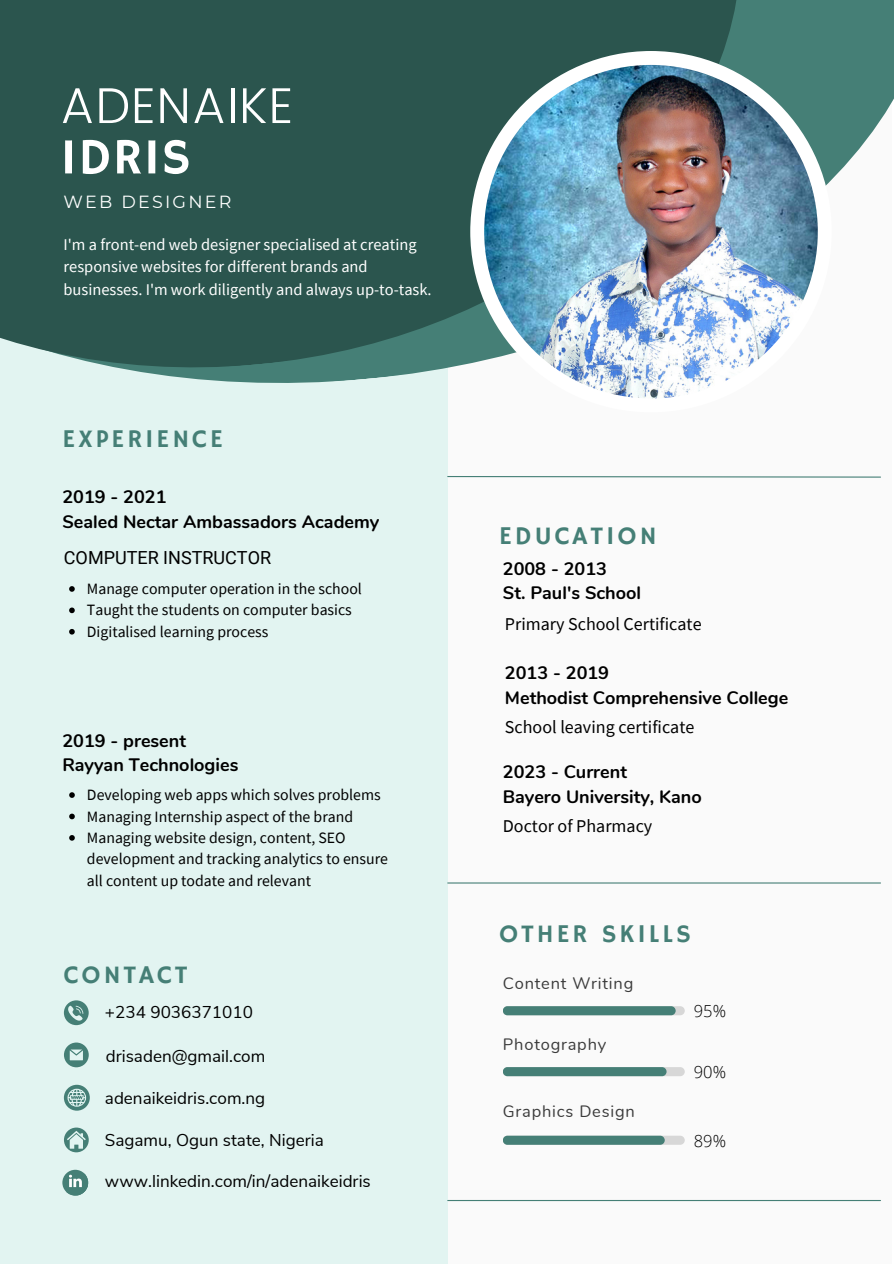
<style>
.page{position:relative;width:894px;height:1264px;background:#fff}
.page>*{position:absolute;margin:0;border:0;box-sizing:border-box;transform-origin:0 0}
.t1{font:50.7px "Hammersmith One";letter-spacing:.02em;color:#fff}
.t2{font:300 50.25px "Poppins";letter-spacing:.02em;color:#fff}
.t3{font:25.5px "Hammersmith One";letter-spacing:.115em;color:#457f76}
.t4{font:700 18px "Nunito";color:#000}
.t5{font:18px "Source Sans Pro";color:#000}
.t6{font:18px "Roboto";color:#000}
.t7{font:17.55px "Montserrat";letter-spacing:.125em;color:#fff}
.t8{font:17.1px "Nunito Sans";color:#000}
.t9{font:16.5px "Nunito";letter-spacing:.05em;color:#3b3b3b}
.t10{font:300 16.5px "Open Sans";color:#000}
.t11{font:16.35px/22.5px "Source Sans Pro";color:#fff}
.t12{font:15.75px/21.5px "Source Sans Pro";color:#000}
</style>
<div class="page">
<div style="left:444px;top:78px;width:447px;height:1185px;background:#fafafa"></div>
<div style="left:0;top:0;width:447px;height:1263px;background:#e2f4f1"></div>
<div style="left:502px;top:1006px;width:182px;height:9px;background:#d7d7d7;border-radius:5px"></div>
<div style="left:502px;top:1006px;width:173px;height:9px;background:#457f76;border-radius:5px"></div>
<svg style="left:447px;top:0;width:446px;height:410px"></svg>
<svg style="left:0;top:0;width:759px;height:391px;background:#376059"></svg>
<div style="left:502px;top:1067px;width:182px;height:9px;background:#d7d7d7;border-radius:5px"></div>
<div style="left:502px;top:1067px;width:164px;height:9px;background:#457f76;border-radius:5px"></div>
<div style="left:502px;top:1135px;width:182px;height:9px;background:#d7d7d7;border-radius:5px"></div>
<div style="left:502px;top:1135px;width:162px;height:9px;background:#457f76;border-radius:5px"></div>
<div style="left:470px;top:51px;width:361px;height:361px;background:#fff;border-radius:50%"></div>
<img style="left:484px;top:65px;width:333px;height:333px;border-radius:50%">
<svg style="left:64px;top:1000px;width:25px;height:25px"></svg>
<svg style="left:64px;top:1084px;width:26px;height:26px"></svg>
<svg style="left:64px;top:1042px;width:25px;height:25px"></svg>
<svg style="left:64px;top:1127px;width:25px;height:25px"></svg>
<svg style="left:67px;top:1130px;width:19px;height:18px"></svg>
<hr style="left:447px;top:1199px;width:433px;height:1px;background:#457f76">
<hr style="left:447px;top:882px;width:433px;height:1px;background:#457f76">
<svg style="left:447px;top:475px;width:434px;height:3px"></svg>
<svg style="left:62px;top:1169px;width:26px;height:26px"></svg>
<svg style="left:66px;top:1173px;width:23px;height:23px"></svg>
<svg style="left:69px;top:792px;width:6px;height:5px"></svg>
<svg style="left:69px;top:813px;width:6px;height:6px"></svg>
<svg style="left:69px;top:835px;width:6px;height:5px"></svg>
<svg style="left:69px;top:586px;width:6px;height:5px"></svg>
<svg style="left:69px;top:607px;width:6px;height:6px"></svg>
<svg style="left:69px;top:629px;width:6px;height:5px"></svg>
<p class="t2" style="left:60px;top:76px;width:234px">ADENAIKE</p>
<p class="t1" style="left:60px;top:128px;width:132px">IDRIS</p>
<p class="t7" style="left:64px;top:191px;width:169px">WEB DESIGNER</p>
<p class="t11" style="left:64px;top:232px;width:369px">I'm a front-end web designer specialised at creating responsive websites for different brands and businesses. I'm work diligently and always up-to-task.</p>
<p class="t3" style="left:62px;top:423px;width:162px">EXPERIENCE</p>
<p class="t4" style="left:62px;top:485px;width:106px">2019 - 2021</p>
<p class="t4" style="left:62px;top:510px;width:318px">Sealed Nectar Ambassadors Academy</p>
<p class="t6" style="left:64px;top:547px;width:209px">COMPUTER INSTRUCTOR</p>
<p class="t3" style="left:499px;top:521px;width:159px">EDUCATION</p>
<p class="t4" style="left:502px;top:556px;width:106px">2008 - 2013</p>
<p class="t4" style="left:502px;top:581px;width:140px">St. Paul's School</p>
<p class="t12" style="left:87px;top:577px;width:276px">Manage computer operation in the school</p>
<p class="t12" style="left:87px;top:599px;width:266px">Taught the students on computer basics</p>
<p class="t12" style="left:87px;top:620px;width:183px">Digitalised learning process</p>
<p class="t5" style="left:505px;top:612px;width:198px">Primary School Certificate</p>
<p class="t4" style="left:505px;top:660px;width:106px">2013 - 2019</p>
<p class="t4" style="left:505px;top:685px;width:285px">Methodist Comprehensive College</p>
<p class="t4" style="left:62px;top:728px;width:125px">2019 - present</p>
<p class="t4" style="left:62px;top:753px;width:177px">Rayyan Technologies</p>
<p class="t12" style="left:87px;top:783px;width:295px">Developing web apps which solves problems</p>
<p class="t12" style="left:87px;top:805px;width:267px">Managing Internship aspect of the brand</p>
<p class="t12" style="left:87px;top:826px;width:302px">Managing website design, content, SEO development and tracking analytics to ensure all content up todate and relevant</p>
<p class="t3" style="left:64px;top:960px;width:125px">CONTACT</p>
<p class="t8" style="left:105px;top:1001px;width:149px">+234 9036371010</p>
<p class="t8" style="left:106px;top:1044px;width:161px">drisaden@gmail.com</p>
<p class="t8" style="left:105px;top:1086px;width:162px">adenaikeidris.com.ng</p>
<p class="t8" style="left:105px;top:1128px;width:220px">Sagamu, Ogun state, Nigeria</p>
<p class="t8" style="left:105px;top:1169px;width:267px">www.linkedin.com/in/adenaikeidris</p>
<p class="t5" style="left:505px;top:715px;width:191px">School leaving certificate</p>
<p class="t4" style="left:502px;top:759px;width:126px">2023 - Current</p>
<p class="t4" style="left:502px;top:784px;width:200px">Bayero University, Kano</p>
<p class="t5" style="left:502px;top:814px;width:151px">Doctor of Pharmacy</p>
<p class="t3" style="left:499px;top:919px;width:193px">OTHER SKILLS</p>
<p class="t9" style="left:502px;top:972px;width:132px">Content Writing</p>
<p class="t9" style="left:502px;top:1033px;width:105px">Photography</p>
<p class="t9" style="left:502px;top:1100px;width:133px">Graphics Design</p>
<p class="t10" style="left:693px;top:999px;width:34px">95%</p>
<p class="t10" style="left:693px;top:1060px;width:34px">90%</p>
<p class="t10" style="left:693px;top:1128px;width:34px">89%</p>
</div>
